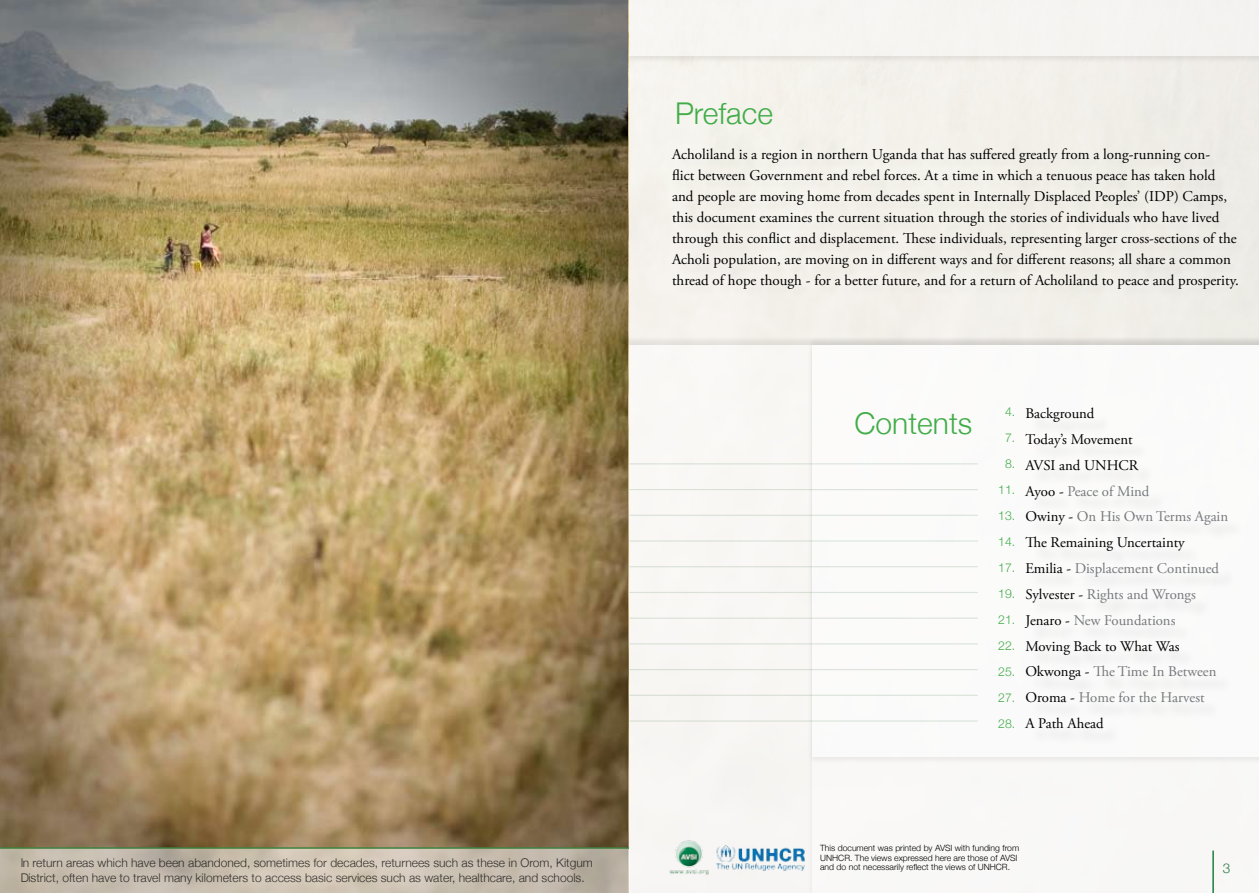
<style>
.page{position:relative;width:1259px;height:893px;background:#fff}
.page>*{position:absolute;margin:0;border:0;box-sizing:border-box;transform-origin:0 0}
.t1{font:300 30px "Helvetica Neue";color:#41ad49}
.t2{font:15px/21px "Adobe Garamond Pro";color:#000}
.t3{font:14.7px/25.8px "Adobe Garamond Pro";color:#000}
.t4{font:300 13.5px "Helvetica Neue";color:#29773b}
.t5{font:300 12.3px/26px "Helvetica Neue";color:#41ad49;text-align:center}
.t6{font:300 12px/15px "Helvetica Neue";color:#000}
.t7{font:300 8.7px/9.6px "Helvetica Neue";color:#000}
.s1{color:#76787b}
</style>
<div class="page">
<img style="left:0;top:0;width:629px;height:847px">
<div style="left:629px;top:0;width:630px;height:893px;background:#f4f1ec"></div>
<div style="left:629px;top:345px;width:630px;height:548px;background:#f8f7f5"></div>
<div style="left:807px;top:344px;width:452px;height:422px;background:#f4f3f0"></div>
<div style="left:812px;top:345px;width:447px;height:411px;background:#fff"></div>
<div style="left:674px;top:150px;width:574px;height:150px;background:#f1efe8"></div>
<div style="left:1028px;top:410px;width:218px;height:337px;background:#fafafa"></div>
<hr style="left:629px;top:463px;width:349px;height:1px;background:#2a6733">
<hr style="left:629px;top:489px;width:349px;height:1px;background:#2a6733">
<hr style="left:629px;top:515px;width:349px;height:1px;background:#2a6733">
<hr style="left:629px;top:540px;width:349px;height:2px;background:#2a6733">
<hr style="left:629px;top:566px;width:349px;height:1px;background:#2a6733">
<hr style="left:629px;top:592px;width:349px;height:1px;background:#2a6733">
<hr style="left:629px;top:618px;width:349px;height:1px;background:#2a6733">
<hr style="left:629px;top:643px;width:349px;height:1px;background:#2a6733">
<hr style="left:629px;top:669px;width:349px;height:1px;background:#2a6733">
<hr style="left:629px;top:695px;width:349px;height:1px;background:#2a6733">
<hr style="left:629px;top:720px;width:349px;height:2px;background:#2a6733">
<img style="left:716px;top:845px;width:89px;height:26px">
<img style="left:669px;top:840px;width:40px;height:35px">
<hr style="left:1212px;top:851px;width:2px;height:42px;background:#1d7f3f">
<svg style="left:0;top:849px;width:629px;height:44px;background:#c7bdae"></svg>
<hr style="left:0;top:847px;width:629px;height:2px;background:#3f833e">
<p class="t6" style="left:20px;top:855px;width:574px">In return areas which have been abandoned, sometimes for decades, returnees such as these in Orom, Kitgum<br>District, often have to travel many kilometers to access basic services such as water, healthcare, and schools.</p>
<h1 class="t1" style="left:675px;top:95px;width:99px">Preface</h1>
<p class="t2" style="left:672px;top:145px;width:568px">Acholiland is a region in northern Uganda that has suffered greatly from a long-running con-<br>flict between Government and rebel forces. At a time in which a tenuous peace has taken hold and people are moving home from decades spent in Internally Displaced Peoples’ (IDP) Camps, this document examines the current situation through the stories of individuals who have lived through this conflict and displacement. These individuals, representing larger cross-sections of the Acholi population, are moving on in different ways and for different reasons; all share a common thread of hope though - for a better future, and for a return of Acholiland to peace and prosperity.</p>
<h1 class="t1" style="left:854px;top:405px;width:119px">Contents</h1>
<p class="t5" style="left:998px;top:399px;width:19px">4.<br>7.<br>8.<br>11.<br>13.<br>14.<br>17.<br>19.<br>21.<br>22.<br>25.<br>27.<br>28.</p>
<p class="t3" style="left:1025px;top:401px;width:204px">Background<br>Today’s Movement<br>AVSI and UNHCR<br>Ayoo - <span class="s1">Peace of Mind<br></span>Owiny - <span class="s1">On His Own Terms Again<br></span>The Remaining Uncertainty<br>Emilia - <span class="s1">Displacement Continued<br></span>Sylvester - <span class="s1">Rights and Wrongs<br></span>Jenaro - <span class="s1">New Foundations<br></span>Moving Back to What Was<br>Okwonga - <span class="s1">The Time In Between<br></span>Oroma - <span class="s1">Home for the Harvest<br></span>A Path Ahead</p>
<p class="t7" style="left:820px;top:843px;width:200px">This document was printed by AVSI with funding from<br>UNHCR. The views expressed here are those of AVSI and do not necessarily reflect the views of UNHCR.</p>
<p class="t4" style="left:1222px;top:860px;width:9px">3</p>
</div>
